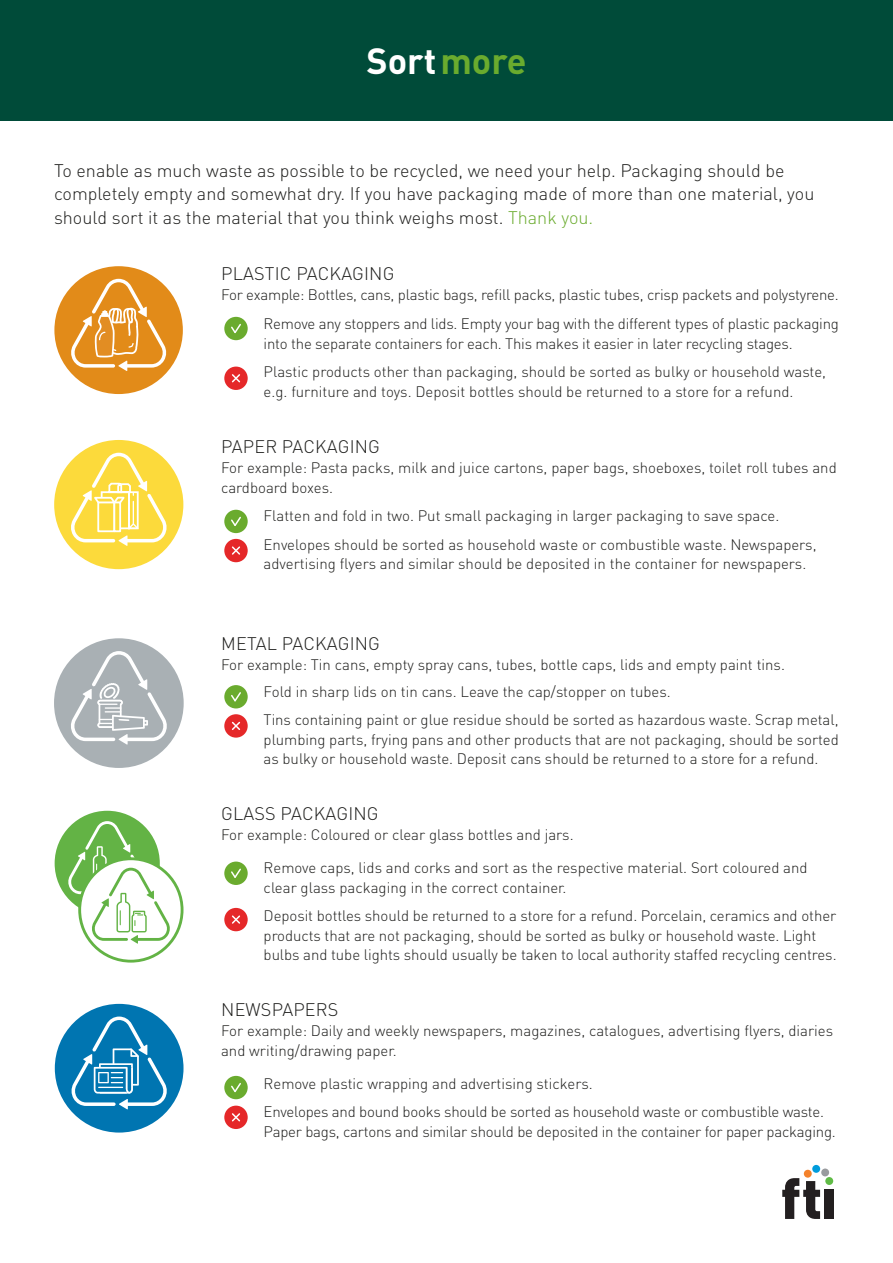
<style>
.page{position:relative;width:893px;height:1263px;background:#fff}
.page>*{position:absolute;margin:0;border:0;box-sizing:border-box;transform-origin:0 0}
.t1{font:700 36px "DIN Pro";color:#fff}
.t2{font:300 18px/23.4px "DIN Pro";color:#1d1d1b}
.t3{font:300 15px/19.5px "DIN Pro";letter-spacing:-.005em;color:#1d1d1b}
.s1{color:#6aab2e}
</style>
<div class="page">
<div style="left:0;top:0;width:893px;height:120px;background:#004b39"></div>
<svg style="left:782px;top:1178px;width:38px;height:41px"></svg>
<div style="left:825px;top:1190px;width:9px;height:29px;background:#231f20"></div>
<div style="left:804px;top:1170px;width:8px;height:8px;background:#f4822b;border-radius:50%"></div>
<div style="left:812px;top:1165px;width:8px;height:8px;background:#009cdc;border-radius:50%"></div>
<div style="left:825px;top:1177px;width:8px;height:8px;background:#60bb46;border-radius:50%"></div>
<div style="left:821px;top:1168px;width:8px;height:8px;background:#999b9e;border-radius:50%"></div>
<div style="left:224px;top:510px;width:24px;height:23px;background:#6aab2e;border-radius:50%"></div>
<svg style="left:231px;top:516px;width:10px;height:10px"></svg>
<div style="left:224px;top:685px;width:24px;height:23px;background:#6aab2e;border-radius:50%"></div>
<svg style="left:231px;top:692px;width:10px;height:10px"></svg>
<div style="left:224px;top:1076px;width:24px;height:23px;background:#6aab2e;border-radius:50%"></div>
<svg style="left:231px;top:1083px;width:10px;height:10px"></svg>
<div style="left:224px;top:317px;width:24px;height:23px;background:#6aab2e;border-radius:50%"></div>
<svg style="left:231px;top:323px;width:10px;height:11px"></svg>
<div style="left:224px;top:861px;width:24px;height:24px;background:#6aab2e;border-radius:50%"></div>
<svg style="left:231px;top:868px;width:10px;height:10px"></svg>
<div style="left:224px;top:539px;width:24px;height:23px;background:#e52829;border-radius:50%"></div>
<svg style="left:232px;top:546px;width:8px;height:9px"></svg>
<div style="left:224px;top:714px;width:24px;height:24px;background:#e52829;border-radius:50%"></div>
<svg style="left:231px;top:721px;width:10px;height:9px"></svg>
<div style="left:224px;top:1105px;width:24px;height:24px;background:#e52829;border-radius:50%"></div>
<svg style="left:232px;top:1113px;width:9px;height:9px"></svg>
<div style="left:224px;top:367px;width:24px;height:23px;background:#e52829;border-radius:50%"></div>
<svg style="left:232px;top:374px;width:9px;height:9px"></svg>
<div style="left:224px;top:908px;width:24px;height:23px;background:#e52829;border-radius:50%"></div>
<svg style="left:232px;top:915px;width:8px;height:9px"></svg>
<div style="left:54px;top:638px;width:130px;height:130px;background:#a9b0b4;border-radius:50%"></div>
<svg style="left:70px;top:651px;width:98px;height:94px"></svg>
<div style="left:55px;top:811px;width:105px;height:105px;background:#63b345;border-radius:50%"></div>
<svg style="left:68px;top:821px;width:115px;height:141px"></svg>
<div style="left:54px;top:440px;width:129px;height:129px;background:#fcda3b;border-radius:50%"></div>
<svg style="left:70px;top:453px;width:97px;height:93px"></svg>
<div style="left:54px;top:266px;width:129px;height:128px;background:#e28b19;border-radius:50%"></div>
<svg style="left:70px;top:279px;width:97px;height:92px"></svg>
<div style="left:55px;top:1004px;width:129px;height:128px;background:#0075b1;border-radius:50%"></div>
<svg style="left:71px;top:1016px;width:97px;height:93px"></svg>
<p class="t1" style="left:366px;top:37px;width:162px">Sort<span class="s1">more</span></p>
<p class="t2" style="left:54px;top:158px;width:762px">To enable as much waste as possible to be recycled, we need your help. Packaging should be completely empty and somewhat dry. If you have packaging made of more than one material, you should sort it as the material that you think weighs most. <span class="s1">Thank you.</span></p>
<p class="t2" style="left:221px;top:261px;width:175px">PLASTIC PACKAGING</p>
<p class="t3" style="left:221px;top:284px;width:619px">For example: Bottles, cans, plastic bags, refill packs, plastic tubes, crisp packets and polystyrene.</p>
<p class="t3" style="left:264px;top:314px;width:577px">Remove any stoppers and lids. Empty your bag with the different types of plastic packaging into the separate containers for each. This makes it easier in later recycling stages.</p>
<p class="t3" style="left:264px;top:362px;width:564px">Plastic products other than packaging, should be sorted as bulky or household waste, e.g. furniture and toys. Deposit bottles should be returned to a store for a refund.</p>
<p class="t2" style="left:221px;top:434px;width:160px">PAPER PACKAGING</p>
<p class="t3" style="left:221px;top:457px;width:617px">For example: Pasta packs, milk and juice cartons, paper bags, shoeboxes, toilet roll tubes and cardboard boxes.</p>
<p class="t3" style="left:264px;top:505px;width:517px">Flatten and fold in two. Put small packaging in larger packaging to save space.</p>
<p class="t3" style="left:264px;top:534px;width:554px">Envelopes should be sorted as household waste or combustible waste. Newspapers, advertising flyers and similar should be deposited in the container for newspapers.</p>
<p class="t2" style="left:221px;top:631px;width:160px">METAL PACKAGING</p>
<p class="t3" style="left:221px;top:654px;width:565px">For example: Tin cans, empty spray cans, tubes, bottle caps, lids and empty paint tins.</p>
<p class="t3" style="left:264px;top:681px;width:409px">Fold in sharp lids on tin cans. Leave the cap/stopper on tubes.</p>
<p class="t3" style="left:264px;top:709px;width:577px;text-align:justify">Tins containing paint or glue residue should be sorted as hazardous waste. Scrap metal, plumbing parts, frying pans and other products that are not packaging, should be sorted as bulky or household waste. Deposit cans should be returned to a store for a refund.</p>
<p class="t2" style="left:221px;top:801px;width:159px">GLASS PACKAGING</p>
<p class="t3" style="left:221px;top:824px;width:354px">For example: Coloured or clear glass bottles and jars.</p>
<p class="t3" style="left:264px;top:857px;width:545px">Remove caps, lids and corks and sort as the respective material. Sort coloured and clear glass packaging in the correct container.</p>
<p class="t3" style="left:264px;top:905px;width:574px">Deposit bottles should be returned to a store for a refund. Porcelain, ceramics and other products that are not packaging, should be sorted as bulky or household waste. Light bulbs and tube lights should usually be taken to local authority staffed recycling centres.</p>
<p class="t2" style="left:221px;top:997px;width:119px">NEWSPAPERS</p>
<p class="t3" style="left:221px;top:1020px;width:614px">For example: Daily and weekly newspapers, magazines, catalogues, advertising flyers, diaries and writing/drawing paper.</p>
<p class="t3" style="left:264px;top:1073px;width:331px">Remove plastic wrapping and advertising stickers.</p>
<p class="t3" style="left:264px;top:1101px;width:574px">Envelopes and bound books should be sorted as household waste or combustible waste.<br>Paper bags, cartons and similar should be deposited in the container for paper packaging.</p>
</div>
